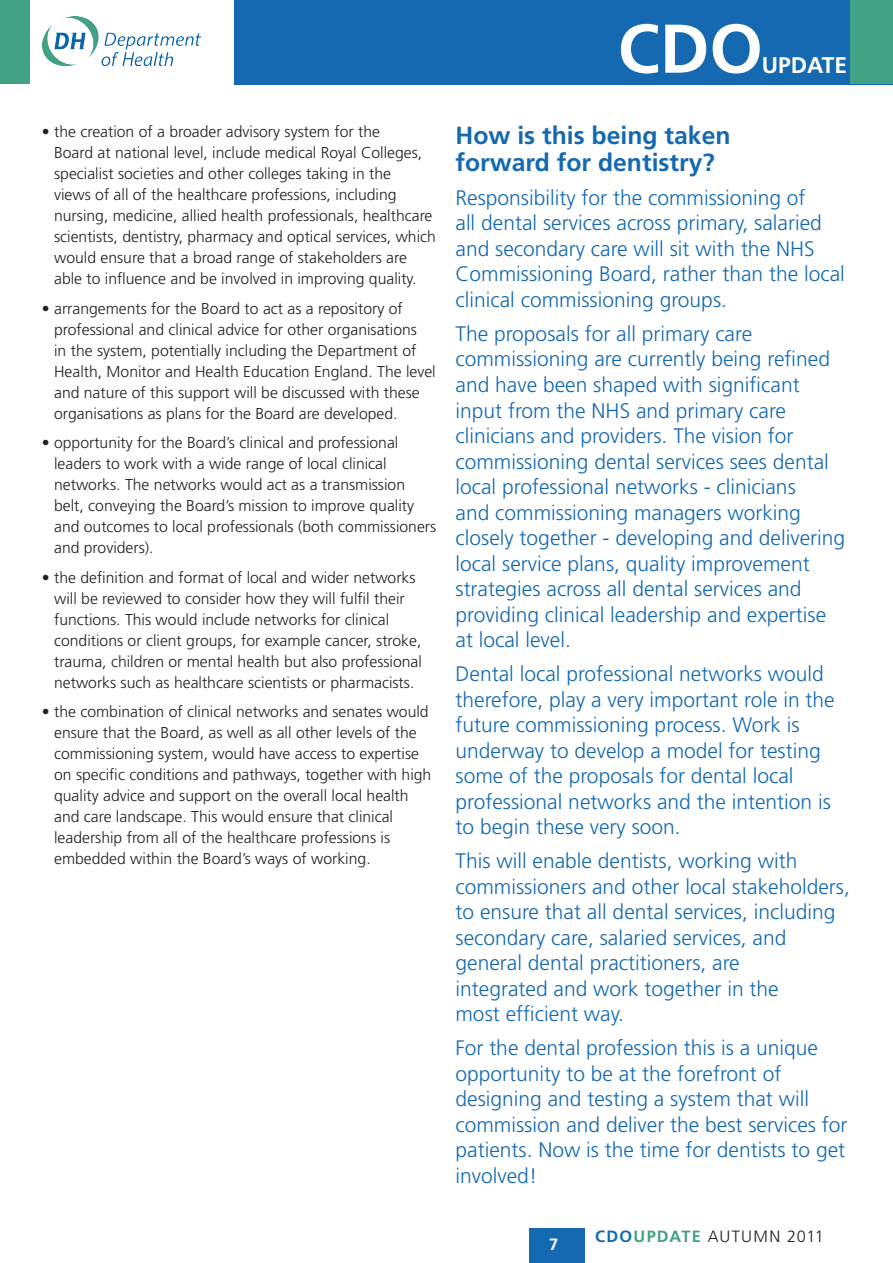
<style>
.page{position:relative;width:893px;height:1263px;background:#fff}
.page>*{position:absolute;margin:0;border:0;box-sizing:border-box;transform-origin:0 0}
.t1{font:700 68.85px "Frutiger";color:#fff}
.t2{font:700 24.75px/27px "Frutiger";color:#1469b1}
.t3{font:700 22.65px "Frutiger";color:#fff}
.t4{font:300 21px/25.5px "Frutiger";color:#1469b1}
.t5{font:300 16.35px "Frutiger";letter-spacing:.065em;color:#231f20}
.t6{font:700 16.35px "Frutiger";color:#fff}
.t7{font:300 15.75px/21px "Frutiger";color:#231f20}
.s1{font-weight:700;color:#1469b1}
.s2{font-weight:700;color:#41a286}
</style>
<div class="page">
<div style="left:235px;top:0;width:658px;height:84px;background:#1469b1"></div>
<div style="left:850px;top:0;width:43px;height:84px;background:#41a286"></div>
<div style="left:0;top:0;width:30px;height:84px;background:#41a286"></div>
<img style="left:43px;top:16px;width:157px;height:50px">
<div style="left:529px;top:1229px;width:56px;height:34px;background:#1469b1"></div>
<p class="t1" style="left:618px;top:8px;width:147px">CDO</p>
<p class="t3" style="left:762px;top:52px;width:87px">UPDATE</p>
<p class="t7" style="left:54px;top:121px;width:383px;text-indent:-12px">• the creation of a broader advisory system for the<br>Board at national level, include medical Royal Colleges, specialist societies and other colleges taking in the<br>views of all of the healthcare professions, including nursing, medicine, allied health professionals, healthcare scientists, dentistry, pharmacy and optical services, which would ensure that a broad range of stakeholders are able to influence and be involved in improving quality.</p>
<p class="t7" style="left:54px;top:298px;width:383px;text-indent:-12px">• arrangements for the Board to act as a repository of professional and clinical advice for other organisations<br>in the system, potentially including the Department of Health, Monitor and Health Education England. The level and nature of this support will be discussed with these organisations as plans for the Board are developed.</p>
<p class="t7" style="left:54px;top:432px;width:384px;text-indent:-12px">• opportunity for the Board’s clinical and professional leaders to work with a wide range of local clinical networks. The networks would act as a transmission belt, conveying the Board’s mission to improve quality and outcomes to local professionals (both commissioners and providers).</p>
<p class="t7" style="left:54px;top:567px;width:369px;text-indent:-12px">• the definition and format of local and wider networks will be reviewed to consider how they will fulfil their functions. This would include networks for clinical conditions or client groups, for example cancer, stroke, trauma, children or mental health but also professional networks such as healthcare scientists or pharmacists.</p>
<p class="t7" style="left:54px;top:701px;width:379px;text-indent:-12px">• the combination of clinical networks and senates would ensure that the Board, as well as all other levels of the commissioning system, would have access to expertise on specific conditions and pathways, together with high quality advice and support on the overall local health and care landscape. This would ensure that clinical leadership from all of the healthcare professions is embedded within the Board’s ways of working.</p>
<p class="t2" style="left:455px;top:122px;width:277px">How is this being taken forward for dentistry?</p>
<p class="t4" style="left:455px;top:185px;width:391px">Responsibility for the commissioning of<br>all dental services across primary, salaried and secondary care will sit with the NHS Commissioning Board, rather than the local clinical commissioning groups.</p>
<p class="t4" style="left:455px;top:321px;width:391px">The proposals for all primary care commissioning are currently being refined and have been shaped with significant input from the NHS and primary care clinicians and providers. The vision for commissioning dental services sees dental local professional networks - clinicians<br>and commissioning managers working closely together - developing and delivering local service plans, quality improvement strategies across all dental services and providing clinical leadership and expertise at local level.</p>
<p class="t4" style="left:455px;top:661px;width:381px">Dental local professional networks would therefore, play a very important role in the future commissioning process. Work is underway to develop a model for testing some of the proposals for dental local professional networks and the intention is to begin these very soon.</p>
<p class="t4" style="left:455px;top:848px;width:396px">This will enable dentists, working with commissioners and other local stakeholders, to ensure that all dental services, including secondary care, salaried services, and general dental practitioners, are<br>integrated and work together in the<br>most efficient way.</p>
<p class="t4" style="left:455px;top:1035px;width:394px">For the dental profession this is a unique opportunity to be at the forefront of designing and testing a system that will commission and deliver the best services for patients. Now is the time for dentists to get involved!</p>
<p class="t6" style="left:549px;top:1235px;width:11px">7</p>
<p class="t5" style="left:595px;top:1227px;width:230px"><span class="s1">CDO</span><span class="s2">UPDATE</span> AUTUMN 2011</p>
</div>
